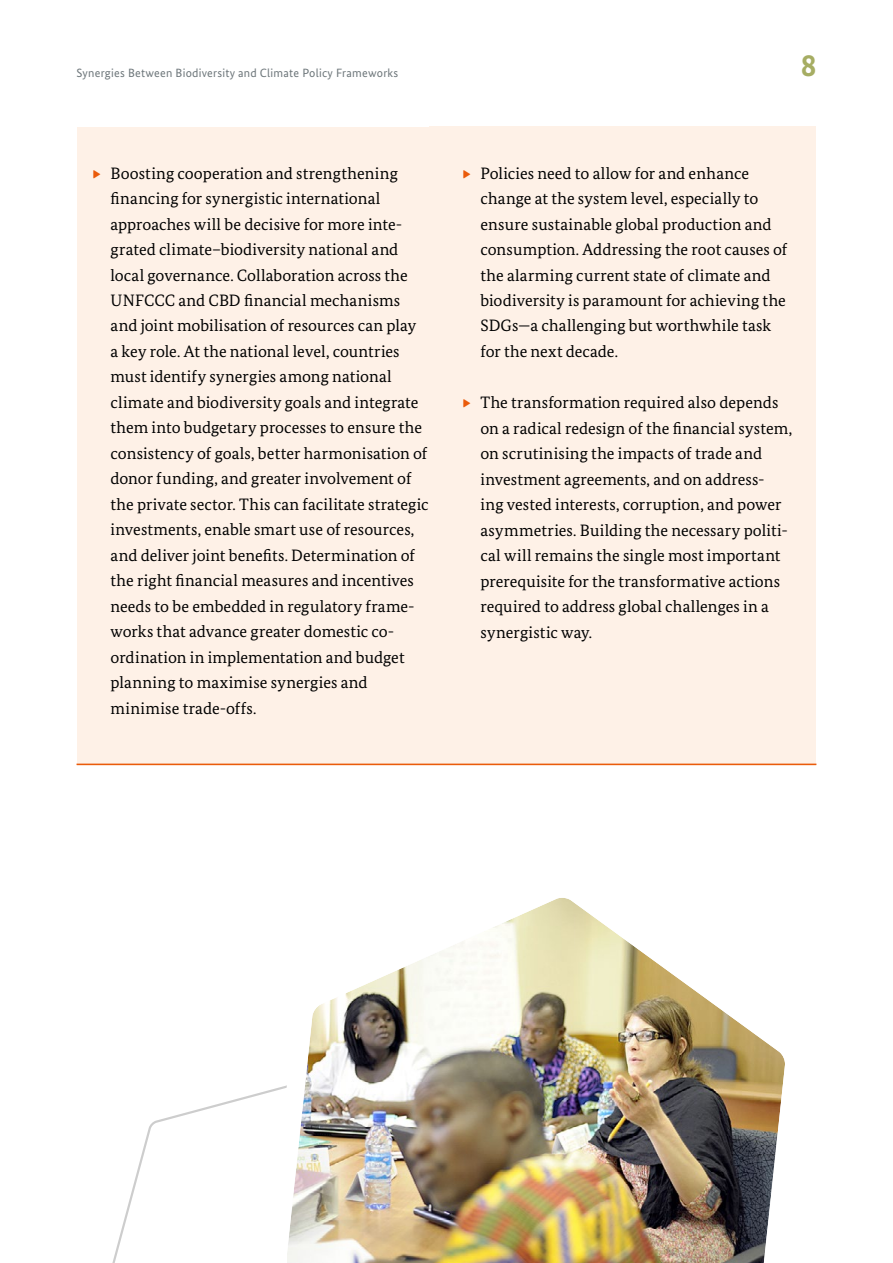
<style>
.page{position:relative;width:893px;height:1263px;background:#fff}
.page>*{position:absolute;margin:0;border:0;box-sizing:border-box;transform-origin:0 0}
.t1{font:700 31.5px "Bundes Sans";color:#a6ad63}
.t2{font:16.5px/25.5px "Bundes Serif";letter-spacing:.005em;color:#000}
.t3{font:12px "Bundes Sans";letter-spacing:.02em;color:#6d767a}
.s1{color:#ea5b0b}
</style>
<div class="page">
<div style="left:77px;top:127px;width:352px;height:638px;background:#fef1e7"></div>
<div style="left:429px;top:127px;width:387px;height:281px;background:#fef1e7"></div>
<div style="left:429px;top:356px;width:387px;height:409px;background:#fef1e7"></div>
<hr style="left:77px;top:764px;width:739px;height:1px;background:#ea5b0b">
<svg style="left:113px;top:1094px;width:141px;height:167px"></svg>
<img style="left:254px;top:898px;width:531px;height:363px">
<p class="t3" style="left:77px;top:65px;width:323px">Synergies Between Biodiversity and Climate Policy Frameworks</p>
<h1 class="t1" style="left:801px;top:46px;width:17px">8</h1>
<p class="t2" style="left:111px;top:160px;width:320px;text-indent:-17px"><span class="s1">■</span> Boosting cooperation and strengthening financing for synergistic international approaches will be decisive for more inte&shy;grated climate–biodiversity national and local governance. Collaboration across the UNFCCC and CBD financial mechanisms and joint mobilisation of resources can play<br>a key role. At the national level, countries must identify synergies among national climate and biodiversity goals and integrate them into budgetary processes to ensure the consistency of goals, better harmonisation of donor funding, and greater involvement of the private sector. This can facilitate strategic investments, enable smart use of resources, and deliver joint benefits. Determination of the right financial measures and incentives needs to be embedded in regulatory frame&shy;works that advance greater domestic co&shy;ordination in implementation and budget planning to maximise synergies and minimise trade-offs.</p>
<p class="t2" style="left:480px;top:160px;width:308px;text-indent:-17px"><span class="s1">■</span> Policies need to allow for and enhance change at the system level, especially to ensure sustainable global production and consumption. Addressing the root causes of the alarming current state of climate and biodiversity is paramount for achieving the SDGs—a challenging but worthwhile task for the next decade.</p>
<p class="t2" style="left:480px;top:389px;width:313px;text-indent:-17px"><span class="s1">■</span> The transformation required also depends on a radical redesign of the financial system, on scrutinising the impacts of trade and investment agreements, and on address-<br>ing vested interests, corruption, and power asymmetries. Building the necessary politi&shy;cal will remains the single most important prerequisite for the transformative actions required to address global challenges in a synergistic way.</p>
</div>
